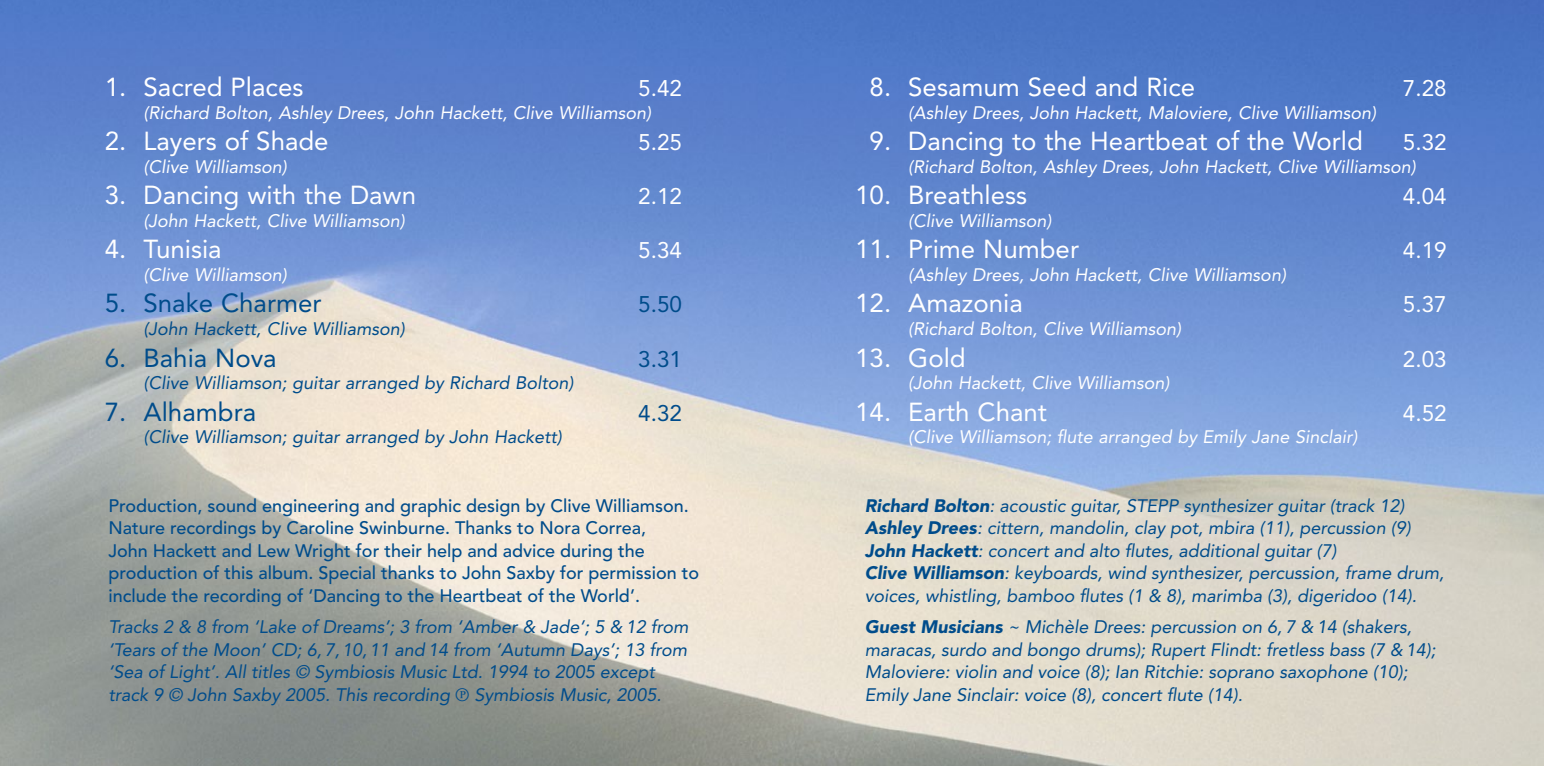
<style>
.page{position:relative;width:1544px;height:766px;background:#fff}
.page>*{position:absolute;margin:0;border:0;box-sizing:border-box;transform-origin:0 0}
.t1{font:25.88px "Avenir";color:#fff}
.t2{font:25.88px "Avenir";color:#004c8b}
.t3{font:22.5px "Avenir";color:#fff}
.t4{font:22.5px "Avenir";color:#004c8b}
.t5{font:italic 18px/22.5px "Avenir";color:#004c8b}
.t6{font:italic 18px "Avenir";color:#fff}
.t7{font:500 18px/22.5px "Avenir";color:#004c8b}
.s1{font-family:"Sabon PC";font-style:normal}
.s2{font-weight:900}
</style>
<div class="page">
<img style="left:0;top:0;width:772px;height:765px">
<svg style="left:772px;top:0;width:771px;height:765px;background:#93a8cd"></svg>
<h1 class="t1" style="left:105px;top:72px;width:200px">1. Sacred Places</h1>
<p class="t3" style="left:638px;top:75px;width:45px">5.42</p>
<p class="t6" style="left:144px;top:102px;width:509px">(Richard Bolton, Ashley Drees, John Hackett, Clive Williamson)</p>
<h1 class="t1" style="left:105px;top:126px;width:225px">2. Layers of Shade</h1>
<p class="t3" style="left:638px;top:129px;width:45px">5.25</p>
<p class="t6" style="left:144px;top:156px;width:145px">(Clive Williamson)</p>
<h1 class="t1" style="left:105px;top:180px;width:313px">3. Dancing with the Dawn</h1>
<p class="t3" style="left:638px;top:183px;width:45px">2.12</p>
<p class="t6" style="left:144px;top:210px;width:263px">(John Hackett, Clive Williamson)</p>
<h1 class="t1" style="left:105px;top:234px;width:118px">4. Tunisia</h1>
<p class="t3" style="left:638px;top:237px;width:45px">5.34</p>
<p class="t6" style="left:144px;top:264px;width:145px">(Clive Williamson)</p>
<h1 class="t2" style="left:105px;top:288px;width:218px">5. Snake Charmer</h1>
<p class="t4" style="left:638px;top:291px;width:45px">5.50</p>
<p class="t5" style="left:144px;top:317px;width:263px">(John Hackett, Clive Williamson)</p>
<h1 class="t2" style="left:105px;top:342px;width:173px">6. Bahia Nova</h1>
<p class="t4" style="left:638px;top:345px;width:45px">3.31</p>
<p class="t5" style="left:144px;top:371px;width:431px">(Clive Williamson; guitar arranged by Richard Bolton)</p>
<h1 class="t2" style="left:105px;top:396px;width:153px">7. Alhambra</h1>
<p class="t4" style="left:638px;top:399px;width:45px">4.32</p>
<p class="t5" style="left:144px;top:425px;width:420px">(Clive Williamson; guitar arranged by John Hackett)</p>
<p class="t7" style="left:108px;top:494px;width:592px">Production, sound engineering and graphic design by Clive Williamson.<br>Nature recordings by Caroline Swinburne. Thanks to Nora Correa,<br>John Hackett and Lew Wright for their help and advice during the production of this album. Special thanks to John Saxby for permission to include the recording of ‘Dancing to the Heartbeat of the World’.</p>
<p class="t5" style="left:108px;top:615px;width:581px">Tracks 2 &amp; 8 from ‘Lake of Dreams’; 3 from ‘Amber &amp; Jade’; 5 &amp; 12 from ‘Tears of the Moon’ CD; 6, 7,10,11 and 14 from ‘Autumn Days’; 13 from ‘Sea of Light’. All titles © Symbiosis Music Ltd. 1994 to 2005 except track 9 © John Saxby 2005. This recording <span class="s1">®</span> Symbiosis Music, 2005.</p>
<h1 class="t1" style="left:869px;top:72px;width:327px">8. Sesamum Seed and Rice</h1>
<p class="t3" style="left:1402px;top:75px;width:45px">7.28</p>
<p class="t6" style="left:908px;top:102px;width:469px">(Ashley Drees, John Hackett, Maloviere, Clive Williamson)</p>
<h1 class="t1" style="left:869px;top:126px;width:495px">9. Dancing to the Heartbeat of the World</h1>
<p class="t3" style="left:1402px;top:129px;width:45px">5.32</p>
<p class="t6" style="left:908px;top:156px;width:509px">(Richard Bolton, Ashley Drees, John Hackett, Clive Williamson)</p>
<h1 class="t1" style="left:855px;top:180px;width:173px">10. Breathless</h1>
<p class="t3" style="left:1402px;top:183px;width:45px">4.04</p>
<p class="t6" style="left:908px;top:210px;width:145px">(Clive Williamson)</p>
<h1 class="t1" style="left:855px;top:234px;width:225px">11. Prime Number</h1>
<p class="t3" style="left:1402px;top:237px;width:45px">4.19</p>
<p class="t6" style="left:908px;top:264px;width:379px">(Ashley Drees, John Hackett, Clive Williamson)</p>
<h1 class="t1" style="left:855px;top:288px;width:169px">12. Amazonia</h1>
<p class="t3" style="left:1402px;top:291px;width:45px">5.37</p>
<p class="t6" style="left:908px;top:318px;width:274px">(Richard Bolton, Clive Williamson)</p>
<h1 class="t1" style="left:855px;top:342px;width:112px">13. Gold</h1>
<p class="t3" style="left:1402px;top:345px;width:45px">2.03</p>
<p class="t6" style="left:908px;top:372px;width:263px">(John Hackett, Clive Williamson)</p>
<h1 class="t1" style="left:855px;top:396px;width:193px">14. Earth Chant</h1>
<p class="t3" style="left:1402px;top:399px;width:45px">4.52</p>
<p class="t6" style="left:908px;top:426px;width:450px">(Clive Williamson; flute arranged by Emily Jane Sinclair)</p>
<p class="t5" style="left:865px;top:494px;width:580px"><span class="s2">Richard Bolton</span>: acoustic guitar, STEPP synthesizer guitar (track 12)<br><span class="s2">Ashley Drees</span>: cittern, mandolin, clay pot, mbira (11), percussion (9)<br><span class="s2">John Hackett</span>: concert and alto flutes, additional guitar (7)<br><span class="s2">Clive Williamson</span>: keyboards, wind synthesizer, percussion, frame drum, voices, whistling, bamboo flutes (1 &amp; 8), marimba (3), digeridoo (14).</p>
<p class="t5" style="left:865px;top:615px;width:572px"><span class="s2">Guest Musicians</span> ~ Michèle Drees: percussion on 6, 7 &amp; 14 (shakers, maracas, surdo and bongo drums); Rupert Flindt: fretless bass (7 &amp; 14); Maloviere: violin and voice (8); Ian Ritchie: soprano saxophone (10); Emily Jane Sinclair: voice (8), concert flute (14).</p>
</div>
